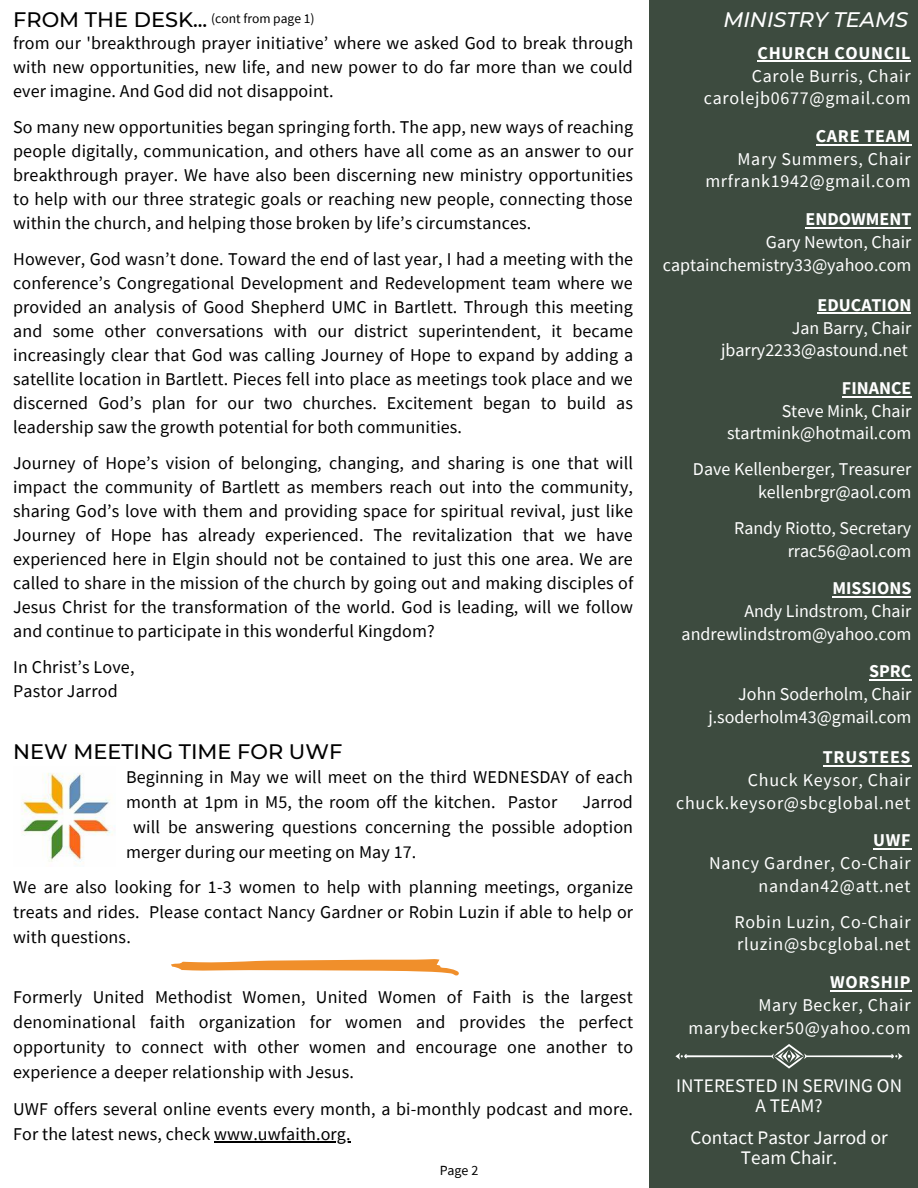
<style>
.page{position:relative;width:918px;height:1188px;background:#fff}
.page>*{position:absolute;margin:0;border:0;box-sizing:border-box;transform-origin:0 0}
.t1{font:500 21px "Montserrat";color:#000}
.t2{font:italic 500 21px "Montserrat";color:#fff}
.t3{font:19.2px/20.4px "Source Sans Pro";color:#fff;text-align:center}
.t4{font:18px/24px "Source Sans Pro";letter-spacing:.005em;color:#000;text-align:justify}
.t5{font:18px/22.8px "Source Sans Pro";color:#fff;text-align:right}
.t6{font:18px/22.8px "Source Sans Pro";letter-spacing:.04em;color:#fff;text-align:right}
.t7{font:700 18px "Source Sans Pro";letter-spacing:.04em;color:#fff}
.t8{font:700 18px "Source Sans Pro";color:#fff}
.t9{font:700 18px "Source Sans Pro";letter-spacing:.02em;color:#fff}
.t10{font:13.95px "Source Sans Pro";color:#000}
.t11{font:13.5px "Source Sans Pro";color:#000}
.s1{font-family:"Montserrat";font-weight:500;font-size:21px}
</style>
<div class="page">
<div style="left:649px;top:0;width:269px;height:1188px;background:#3d4b3f"></div>
<svg style="left:675px;top:1044px;width:228px;height:25px"></svg>
<hr style="left:758px;top:61px;width:153px;height:1px;background:#fff">
<hr style="left:816px;top:144px;width:95px;height:1px;background:#fff">
<hr style="left:806px;top:227px;width:105px;height:2px;background:#fff">
<hr style="left:818px;top:313px;width:93px;height:1px;background:#fff">
<hr style="left:842px;top:396px;width:69px;height:1px;background:#fff">
<hr style="left:833px;top:596px;width:78px;height:2px;background:#fff">
<hr style="left:869px;top:679px;width:42px;height:2px;background:#fff">
<hr style="left:823px;top:765px;width:88px;height:2px;background:#fff">
<hr style="left:873px;top:848px;width:38px;height:2px;background:#fff">
<hr style="left:830px;top:990px;width:81px;height:2px;background:#fff">
<svg style="left:171px;top:959px;width:288px;height:17px"></svg>
<img style="left:21px;top:773px;width:94px;height:91px">
<hr style="left:214px;top:1141px;width:137px;height:2px;background:#000">
<p class="t11" style="left:13px;top:10px;width:303px"><span class="s1">FROM THE DESK</span> (cont from page 1)</p>
<p class="t1" style="left:193px;top:6px;width:16px">...</p>
<p class="t4" style="left:13px;top:30px;width:622px">from our 'breakthrough prayer initiative’ where we asked God to break through with new opportunities, new life, and new power to do far more than we could ever imagine. And God did not disappoint.</p>
<p class="t4" style="left:13px;top:114px;width:622px">So many new opportunities began springing forth. The app, new ways of reaching people digitally, communication, and others have all come as an answer to our breakthrough prayer. We have also been discerning new ministry opportunities to help with our three strategic goals or reaching new people, connecting those within the church, and helping those broken by life’s circumstances.</p>
<p class="t4" style="left:13px;top:246px;width:622px">However, God wasn’t done. Toward the end of last year, I had a meeting with the conference’s Congregational Development and Redevelopment team where we provided an analysis of Good Shepherd UMC in Bartlett. Through this meeting and some other conversations with our district superintendent, it became increasingly clear that God was calling Journey of Hope to expand by adding a satellite location in Bartlett. Pieces fell into place as meetings took place and we discerned God’s plan for our two churches. Excitement began to build as leadership saw the growth potential for both communities.</p>
<p class="t4" style="left:13px;top:450px;width:622px">Journey of Hope’s vision of belonging, changing, and sharing is one that will impact the community of Bartlett as members reach out into the community, sharing God’s love with them and providing space for spiritual revival, just like Journey of Hope has already experienced. The revitalization that we have experienced here in Elgin should not be contained to just this one area. We are called to share in the mission of the church by going out and making disciples of Jesus Christ for the transformation of the world. God is leading, will we follow and continue to participate in this wonderful Kingdom?</p>
<p class="t4" style="left:13px;top:654px;width:123px">In Christ’s Love,<br>Pastor Jarrod</p>
<p class="t1" style="left:13px;top:739px;width:331px">NEW MEETING TIME FOR UWF</p>
<p class="t4" style="left:126px;top:765px;width:508px;line-height:24.8px">Beginning in May we will meet on the third WEDNESDAY of each month at 1pm in M5, the room off the kitchen. Pastor</p>
<p class="t4" style="left:582px;top:790px;width:52px">Jarrod</p>
<p class="t4" style="left:133px;top:814px;width:501px">will be answering questions concerning the possible adoption</p>
<p class="t4" style="left:126px;top:839px;width:292px">merger during our meeting on May 17.</p>
<p class="t4" style="left:13px;top:874px;width:622px;line-height:25px">We are also looking for 1-3 women to help with planning meetings, organize treats and rides. Please contact Nancy Gardner or Robin Luzin if able to help or with questions.</p>
<p class="t4" style="left:13px;top:984px;width:622px;line-height:25px">Formerly United Methodist Women, United Women of Faith is the largest denominational faith organization for women and provides the perfect opportunity to connect with other women and encourage one another to experience a deeper relationship with Jesus.</p>
<p class="t4" style="left:13px;top:1096px;width:621px;line-height:25px">UWF offers several online events every month, a bi-monthly podcast and more.<br>For the latest news, check www.uwfaith.org.</p>
<p class="t10" style="left:440px;top:1161px;width:40px">Page 2</p>
<p class="t2" style="left:723px;top:6px;width:186px">MINISTRY TEAMS</p>
<p class="t7" style="left:758px;top:41px;width:155px">CHURCH COUNCIL</p>
<p class="t6" style="left:704px;top:64px;width:208px">Carole Burris, Chair carolejb0677@gmail.com</p>
<p class="t7" style="left:816px;top:124px;width:96px">CARE TEAM</p>
<p class="t6" style="left:705px;top:147px;width:207px">Mary Summers, Chair mrfrank1942@gmail.com</p>
<p class="t8" style="left:806px;top:207px;width:107px">ENDOWMENT</p>
<p class="t5" style="left:663px;top:230px;width:250px">Gary Newton, Chair captainchemistry33@yahoo.com</p>
<p class="t8" style="left:818px;top:293px;width:95px">EDUCATION</p>
<p class="t5" style="left:721px;top:316px;width:192px">Jan Barry, Chair jbarry2233@astound.net</p>
<p class="t8" style="left:842px;top:376px;width:71px">FINANCE</p>
<p class="t5" style="left:727px;top:399px;width:186px">Steve Mink, Chair startmink@hotmail.com</p>
<p class="t5" style="left:693px;top:458px;width:220px">Dave Kellenberger, Treasurer kellenbrgr@aol.com</p>
<p class="t5" style="left:734px;top:516px;width:179px">Randy Riotto, Secretary rrac56@aol.com</p>
<p class="t8" style="left:833px;top:577px;width:80px">MISSIONS</p>
<p class="t5" style="left:682px;top:599px;width:231px">Andy Lindstrom, Chair andrewlindstrom@yahoo.com</p>
<p class="t9" style="left:869px;top:660px;width:44px">SPRC</p>
<p class="t5" style="left:708px;top:682px;width:204px">John Soderholm, Chair j.soderholm43@gmail.com</p>
<p class="t7" style="left:823px;top:745px;width:89px">TRUSTEES</p>
<p class="t6" style="left:676px;top:768px;width:236px">Chuck Keysor, Chair chuck.keysor@sbcglobal.net</p>
<p class="t9" style="left:873px;top:829px;width:39px">UWF</p>
<p class="t6" style="left:709px;top:851px;width:203px">Nancy Gardner, Co-Chair nandan42@att.net</p>
<p class="t6" style="left:734px;top:910px;width:178px;text-align:left">Robin Luzin, Co-Chair rluzin@sbcglobal.net</p>
<p class="t7" style="left:830px;top:970px;width:82px">WORSHIP</p>
<p class="t6" style="left:688px;top:993px;width:224px">Mary Becker, Chair marybecker50@yahoo.com</p>
<p class="t3" style="left:676px;top:1075px;width:227px">INTERESTED IN SERVING ON<br>A TEAM?</p>
<p class="t3" style="left:691px;top:1127px;width:199px">Contact Pastor Jarrod or<br>Team Chair.</p>
</div>
